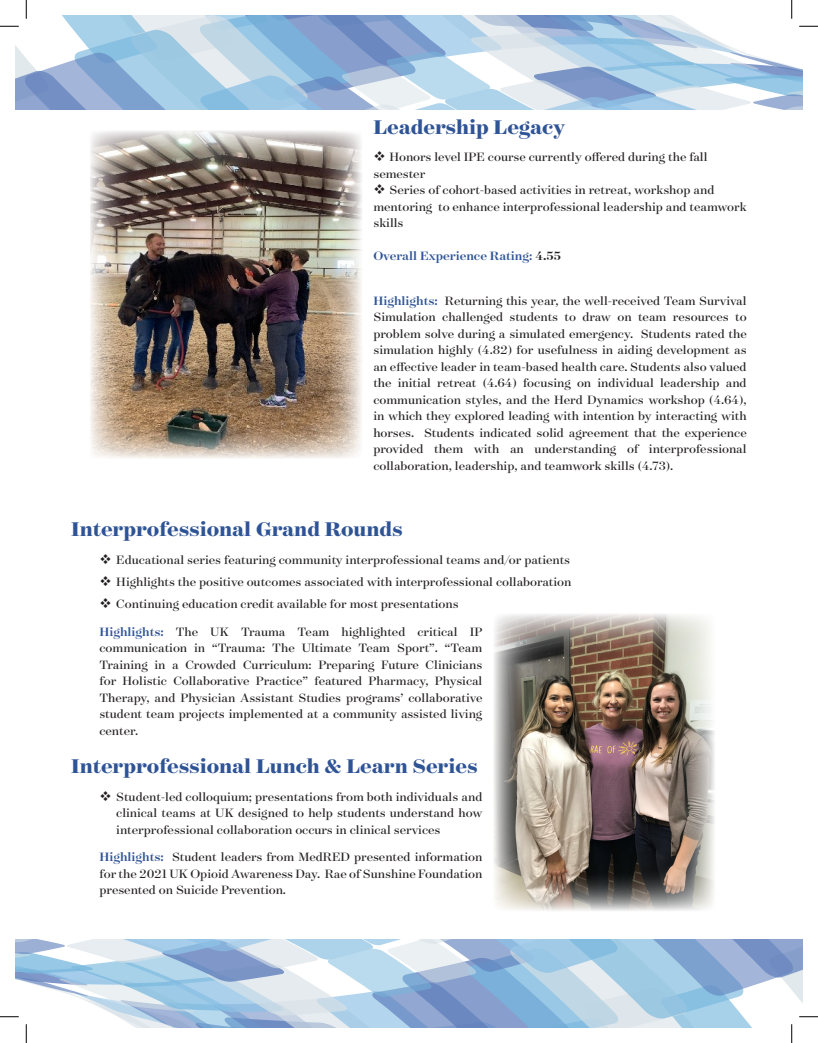
<style>
.page{position:relative;width:818px;height:1043px;background:#fff}
.page>*{position:absolute;margin:0;border:0;box-sizing:border-box;transform-origin:0 0}
.t1{font:700 22.5px "Surveyor Display";color:#2f5496}
.t2{font:13.75px/16.5px "Surveyor Display";color:#231f20;text-align:justify}
.t3{font:500 13.75px "Surveyor Display";color:#2f5496}
.s1{color:#231f20}
.s2{font-weight:500;color:#2f5496}
</style>
<div class="page">
<img style="left:90px;top:131px;width:272px;height:327px">
<img style="left:494px;top:614px;width:221px;height:297px">
<svg style="left:0;top:0;width:818px;height:109px"></svg>
<svg style="left:0;top:939px;width:818px;height:103px"></svg>
<p class="t1" style="left:373px;top:113px;width:193px">Leadership Legacy</p>
<p class="t2" style="left:389px;top:148px;width:319px">Honors level IPE course currently offered during the fall</p>
<p class="t2" style="left:373px;top:165px;width:53px">semester</p>
<p class="t2" style="left:389px;top:181px;width:326px">Series of cohort-based activities in retreat, workshop and</p>
<p class="t2" style="left:373px;top:198px;width:375px">mentoring to enhance interprofessional leadership and teamwork</p>
<p class="t2" style="left:373px;top:214px;width:32px">skills</p>
<p class="t3" style="left:373px;top:248px;width:189px">Overall Experience Rating: <span class="s1">4.55</span></p>
<p class="t2" style="left:373px;top:292px;width:375px"><span class="s2">Highlights:</span> Returning this year, the well-received Team Survival Simulation challenged students to draw on team resources to problem solve during a simulated emergency. Students rated the simulation highly (4.82) for usefulness in aiding development as an effective leader in team-based health care. Students also valued the initial retreat (4.64) focusing on individual leadership and communication styles, and the Herd Dynamics workshop (4.64), in which they explored leading with intention by interacting with horses. Students indicated solid agreement that the experience provided them with an understanding of interprofessional collaboration, leadership, and teamwork skills (4.73).</p>
<p class="t1" style="left:71px;top:514px;width:333px">Interprofessional Grand Rounds</p>
<p class="t2" style="left:116px;top:548px;width:456px;line-height:22.1px">Educational series featuring community interprofessional teams and/or patients Highlights the positive outcomes associated with interprofessional collaboration Continuing education credit available for most presentations</p>
<p class="t2" style="left:99px;top:622px;width:384px"><span class="s2">Highlights:</span> The UK Trauma Team highlighted critical IP communication in “Trauma: The Ultimate Team Sport”. “Team Training in a Crowded Curriculum: Preparing Future Clinicians for Holistic Collaborative Practice” featured Pharmacy, Physical Therapy, and Physician Assistant Studies programs’ collaborative student team projects implemented at a community assisted living center.</p>
<p class="t1" style="left:71px;top:751px;width:408px">Interprofessional Lunch &amp; Learn Series</p>
<p class="t2" style="left:116px;top:787px;width:367px">Student-led colloquium; presentations from both individuals and clinical teams at UK designed to help students understand how interprofessional collaboration occurs in clinical services</p>
<p class="t2" style="left:99px;top:848px;width:384px"><span class="s2">Highlights:</span> Student leaders from MedRED presented information for the 2021 UK Opioid Awareness Day. Rae of Sunshine Foundation presented on Suicide Prevention.</p>
</div>
